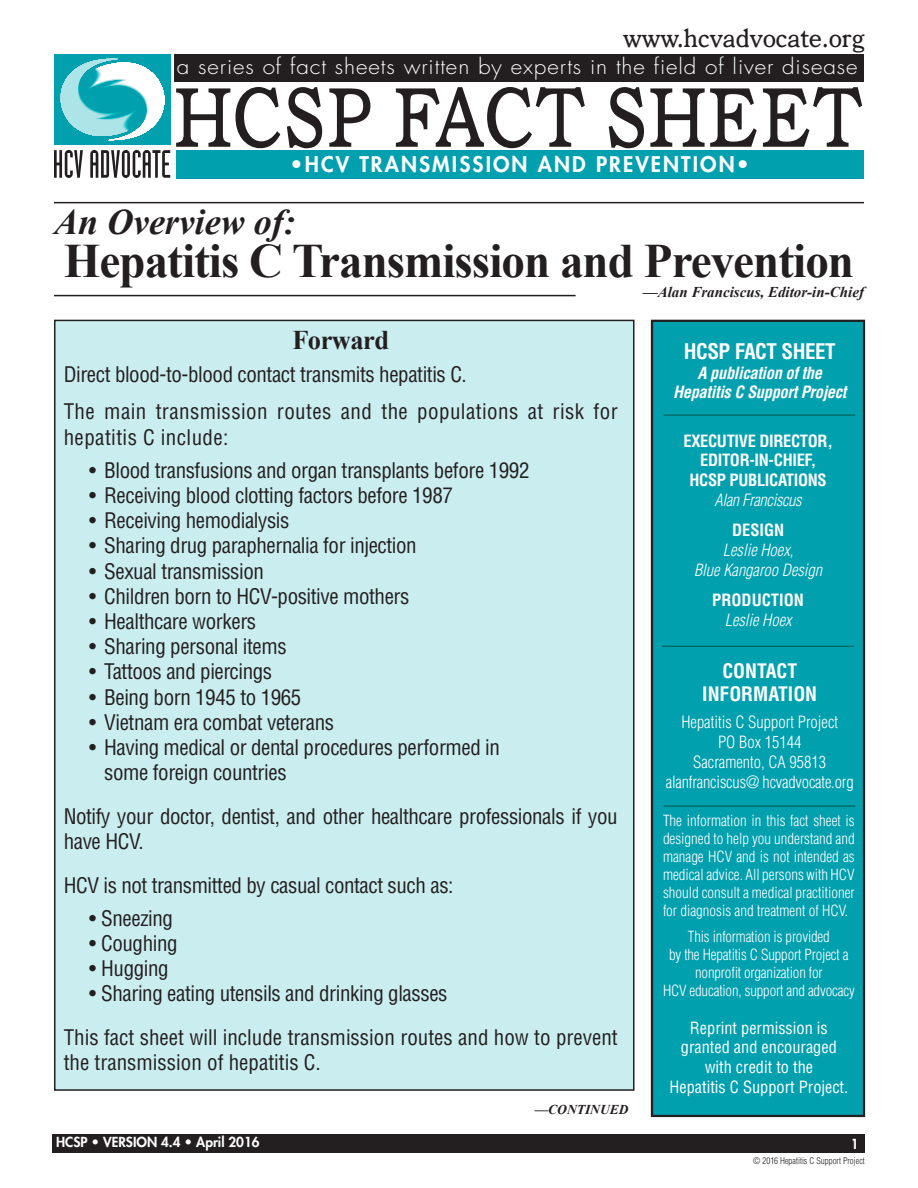
<style>
.page{position:relative;width:918px;height:1188px;background:#fff}
.page>*{position:absolute;margin:0;border:0;box-sizing:border-box;transform-origin:0 0}
.t1{font:90px "Bookman BT";color:#231f20;scale:.78 1}
.t2{font:700 48px "Times New Roman";letter-spacing:-.02em;color:#231f20}
.t3{font:italic 700 36px "Times New Roman";color:#231f20}
.t4{font:28.5px "Bookman BT";color:#231f20;scale:.91 1}
.t5{font:700 27px "Times New Roman";letter-spacing:-.02em;color:#231f20}
.t6{font:condensed 21px/25.5px "Helvetica";letter-spacing:-.02em;color:#231f20}
.t7{font:condensed 21px/25.5px "Helvetica";color:#231f20}
.t8{font:condensed 21px/25.5px "Helvetica";letter-spacing:.02em;color:#231f20}
.t9{font:300 21px "Futura";letter-spacing:.04em;color:#fff;scale:1.07 1}
.t10{font:800 21px "Futura";letter-spacing:.1em;color:#fff}
.t11{font:700 condensed 21px "Helvetica";letter-spacing:-.02em;color:#fff}
.t12{font:700 condensed 19.5px "Helvetica";color:#fff}
.t13{font:300 condensed 16.5px "Helvetica";color:#fff}
.t14{font:condensed 16.5px "Helvetica";color:#fff}
.t15{font:700 condensed 16.5px "Helvetica";letter-spacing:-.02em;color:#fff}
.t16{font:italic 700 condensed 16.5px "Helvetica";letter-spacing:-.02em;color:#fff}
.t17{font:italic 300 condensed 16.5px "Helvetica";color:#fff}
.t18{font:italic 300 condensed 16.5px "Helvetica";letter-spacing:-.02em;color:#fff}
.t19{font:700 condensed 16.5px "Helvetica";color:#fff}
.t20{font:300 condensed 15px/18px "Helvetica";letter-spacing:-.01em;color:#fff;text-align:justify}
.t21{font:italic 700 15px "Times New Roman";color:#231f20}
.t22{font:800 13.5px "Futura";color:#fff}
.t23{font:italic 700 13.5px "Times New Roman";color:#231f20}
.t24{font:300 condensed 9px "Helvetica";color:#231f20}
</style>
<div class="page">
<div style="left:53px;top:1135px;width:812px;height:18px;background:#231f20"></div>
<div style="left:55px;top:320px;width:579px;height:770px;background:#caedef"></div>
<div style="left:652px;top:321px;width:212px;height:795px;background:#00a0af"></div>
<div style="left:651px;top:320px;width:214px;height:797px;border:2px solid #231f20"></div>
<hr style="left:54px;top:295px;width:522px;height:1px;background:#231f20">
<hr style="left:54px;top:202px;width:810px;height:1px;background:#231f20">
<hr style="left:664px;top:415px;width:191px;height:1px;background:#005746">
<hr style="left:662px;top:646px;width:192px;height:1px;background:#005746">
<hr style="left:664px;top:806px;width:191px;height:1px;background:#005746">
<div style="left:175px;top:54px;width:689px;height:28px;background:#231f20"></div>
<div style="left:176px;top:150px;width:688px;height:28px;background:#00a0af"></div>
<svg style="left:54px;top:54px;width:116px;height:124px"></svg>
<p class="t4" style="left:623px;top:20px;width:266px">www.hcvadvocate.org</p>
<p class="t9" style="left:177px;top:53px;width:638px">a series of fact sheets written by experts in the field of liver disease</p>
<p class="t1" style="left:174px;top:62px;width:885px">HCSP FACT SHEET</p>
<p class="t10" style="left:291px;top:150px;width:460px">•HCV TRANSMISSION AND PREVENTION•</p>
<p class="t3" style="left:54px;top:197px;width:243px">An Overview of:</p>
<p class="t2" style="left:64px;top:228px;width:792px">Hepatitis C Transmission and Prevention</p>
<p class="t21" style="left:643px;top:282px;width:223px">—Alan Franciscus, Editor-in-Chief</p>
<p class="t5" style="left:292px;top:321px;width:98px">Forward</p>
<p class="t6" style="left:64px;top:361px;width:405px">Direct blood-to-blood contact transmits hepatitis C.</p>
<p class="t8" style="left:64px;top:398px;width:556px">The main transmission routes and the populations at risk for hepatitis C include:</p>
<p class="t6" style="left:89px;top:457px;width:442px">• Blood transfusions and organ transplants before 1992</p>
<p class="t6" style="left:89px;top:482px;width:365px">• Receiving blood clotting factors before 1987</p>
<p class="t6" style="left:89px;top:507px;width:202px">• Receiving hemodialysis</p>
<p class="t6" style="left:89px;top:533px;width:329px">• Sharing drug paraphernalia for injection</p>
<p class="t6" style="left:89px;top:558px;width:176px">• Sexual transmission</p>
<p class="t6" style="left:89px;top:583px;width:322px">• Children born to HCV-positive mothers</p>
<p class="t6" style="left:89px;top:608px;width:169px">• Healthcare workers</p>
<p class="t6" style="left:89px;top:633px;width:199px">• Sharing personal items</p>
<p class="t6" style="left:89px;top:659px;width:185px">• Tattoos and piercings</p>
<p class="t6" style="left:89px;top:684px;width:214px">• Being born 1945 to 1965</p>
<p class="t6" style="left:89px;top:709px;width:246px">• Vietnam era combat veterans</p>
<p class="t6" style="left:89px;top:734px;width:412px">• Having medical or dental procedures performed in</p>
<p class="t6" style="left:104px;top:759px;width:184px">some foreign countries</p>
<p class="t6" style="left:64px;top:803px;width:556px">Notify your doctor, dentist, and other healthcare professionals if you have HCV.</p>
<p class="t6" style="left:64px;top:872px;width:391px">HCV is not transmitted by casual contact such as:</p>
<p class="t6" style="left:89px;top:905px;width:85px">• Sneezing</p>
<p class="t6" style="left:89px;top:930px;width:90px">• Coughing</p>
<p class="t6" style="left:89px;top:955px;width:81px">• Hugging</p>
<p class="t6" style="left:89px;top:980px;width:360px">• Sharing eating utensils and drinking glasses</p>
<p class="t7" style="left:64px;top:1024px;width:556px">This fact sheet will include transmission routes and how to prevent the transmission of hepatitis C.</p>
<p class="t22" style="left:56px;top:1133px;width:205px">HCSP • VERSION 4.4 • April 2016</p>
<p class="t23" style="left:535px;top:1100px;width:95px">—CONTINUED</p>
<p class="t11" style="left:684px;top:339px;width:154px">HCSP FACT SHEET</p>
<p class="t16" style="left:698px;top:363px;width:126px">A publication of the</p>
<p class="t16" style="left:673px;top:382px;width:175px">Hepatitis C Support Project</p>
<p class="t15" style="left:683px;top:431px;width:151px">EXECUTIVE DIRECTOR,</p>
<p class="t15" style="left:700px;top:450px;width:118px">EDITOR-IN-CHIEF,</p>
<p class="t15" style="left:689px;top:470px;width:139px">HCSP PUBLICATIONS</p>
<p class="t18" style="left:715px;top:490px;width:89px">Alan Franciscus</p>
<p class="t15" style="left:732px;top:520px;width:54px">DESIGN</p>
<p class="t17" style="left:723px;top:540px;width:72px">Leslie Hoex,</p>
<p class="t17" style="left:694px;top:560px;width:130px">Blue Kangaroo Design</p>
<p class="t19" style="left:712px;top:590px;width:93px">PRODUCTION</p>
<p class="t17" style="left:725px;top:610px;width:68px">Leslie Hoex</p>
<p class="t12" style="left:722px;top:659px;width:76px">CONTACT</p>
<p class="t12" style="left:702px;top:682px;width:116px">INFORMATION</p>
<p class="t13" style="left:681px;top:713px;width:158px">Hepatitis C Support Project</p>
<p class="t13" style="left:718px;top:733px;width:85px">PO Box 15144</p>
<p class="t13" style="left:693px;top:752px;width:134px">Sacramento, CA 95813</p>
<p class="t13" style="left:666px;top:772px;width:189px">alanfranciscus@ hcvadvocate.org</p>
<p class="t20" style="left:663px;top:812px;width:193px">The information in this fact sheet is designed to help you understand and manage HCV and is not intended as medical advice. All persons with HCV should consult a medical practitioner for diagnosis and treatment of HCV.</p>
<p class="t20" style="left:688px;top:927px;width:143px">This information is provided</p>
<p class="t20" style="left:669px;top:945px;width:181px;text-align:center">by the Hepatitis C Support Project a nonprofit organization for</p>
<p class="t20" style="left:663px;top:981px;width:193px">HCV education, support and advocacy</p>
<p class="t14" style="left:690px;top:1017px;width:139px">Reprint permission is</p>
<p class="t14" style="left:681px;top:1037px;width:158px">granted and encouraged</p>
<p class="t14" style="left:705px;top:1057px;width:110px">with credit to the</p>
<p class="t14" style="left:670px;top:1077px;width:180px">Hepatitis C Support Project.</p>
<p class="t22" style="left:851px;top:1135px;width:9px">1</p>
<p class="t24" style="left:753px;top:1156px;width:113px">© 2016 Hepatitis C Support Project</p>
</div>
